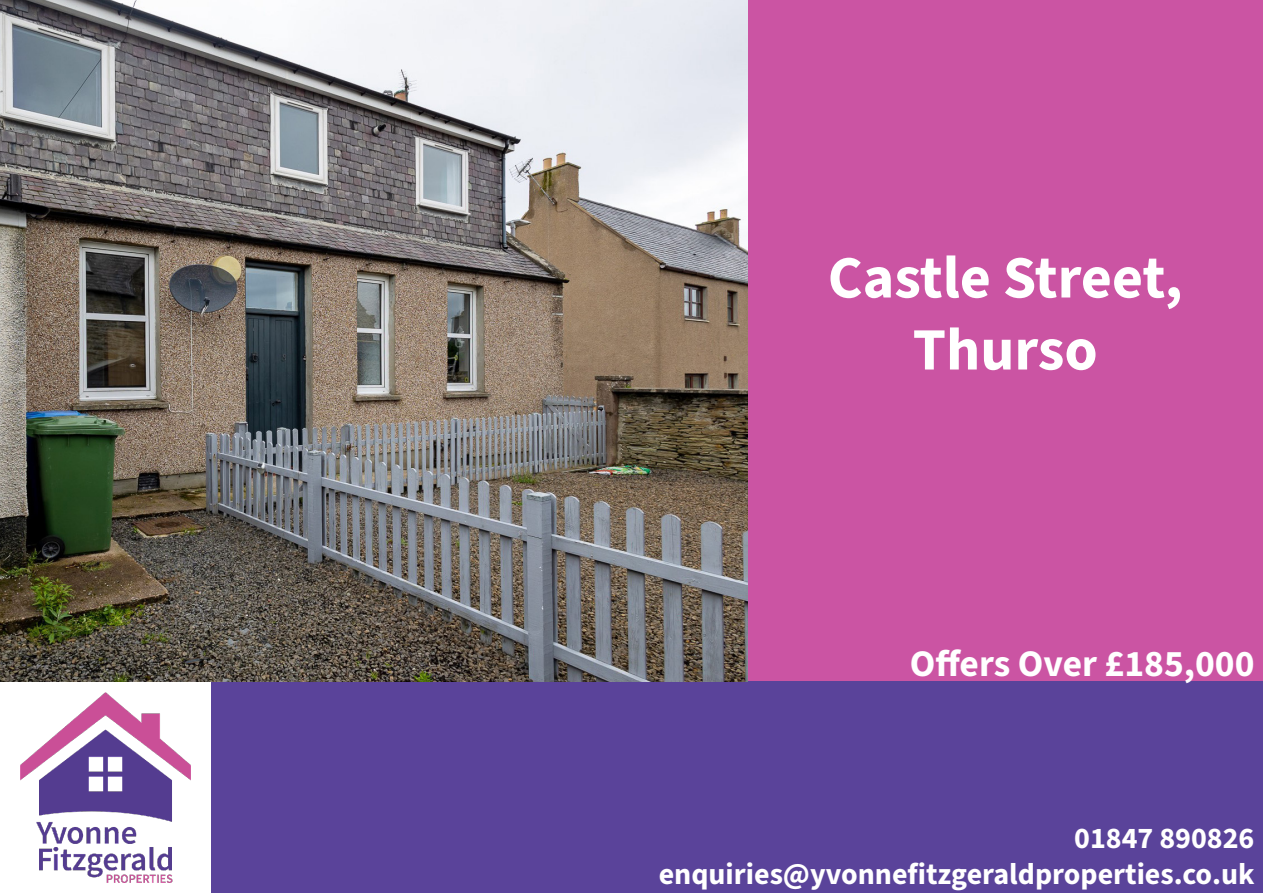
<style>
.page{position:relative;width:1263px;height:893px;background:#cb54a3}
.page>*{position:absolute;margin:0;border:0;box-sizing:border-box;transform-origin:0 0}
.t1{font:700 60px "Source Sans 3";color:#fff}
.t2{font:700 37.5px "Source Sans 3";color:#fff}
.t3{font:700 30px "Source Sans 3";color:#fff}
</style>
<div class="page">
<div style="left:0;top:681px;width:212px;height:212px;background:#fff"></div>
<img style="left:21px;top:692px;width:170px;height:190px">
<div style="left:212px;top:681px;width:1051px;height:212px;background:#5a439a"></div>
<img style="left:0;top:0;width:747px;height:681px">
<p class="t1" style="left:828px;top:238px;width:356px">Castle Street,</p>
<p class="t1" style="left:913px;top:310px;width:186px">Thurso</p>
<p class="t2" style="left:910px;top:639px;width:346px">Offers Over £185,000</p>
<p class="t3" style="left:1074px;top:819px;width:182px">01847 890826</p>
<p class="t3" style="left:659px;top:855px;width:597px">enquiries@yvonnefitzgeraldproperties.co.uk</p>
</div>
